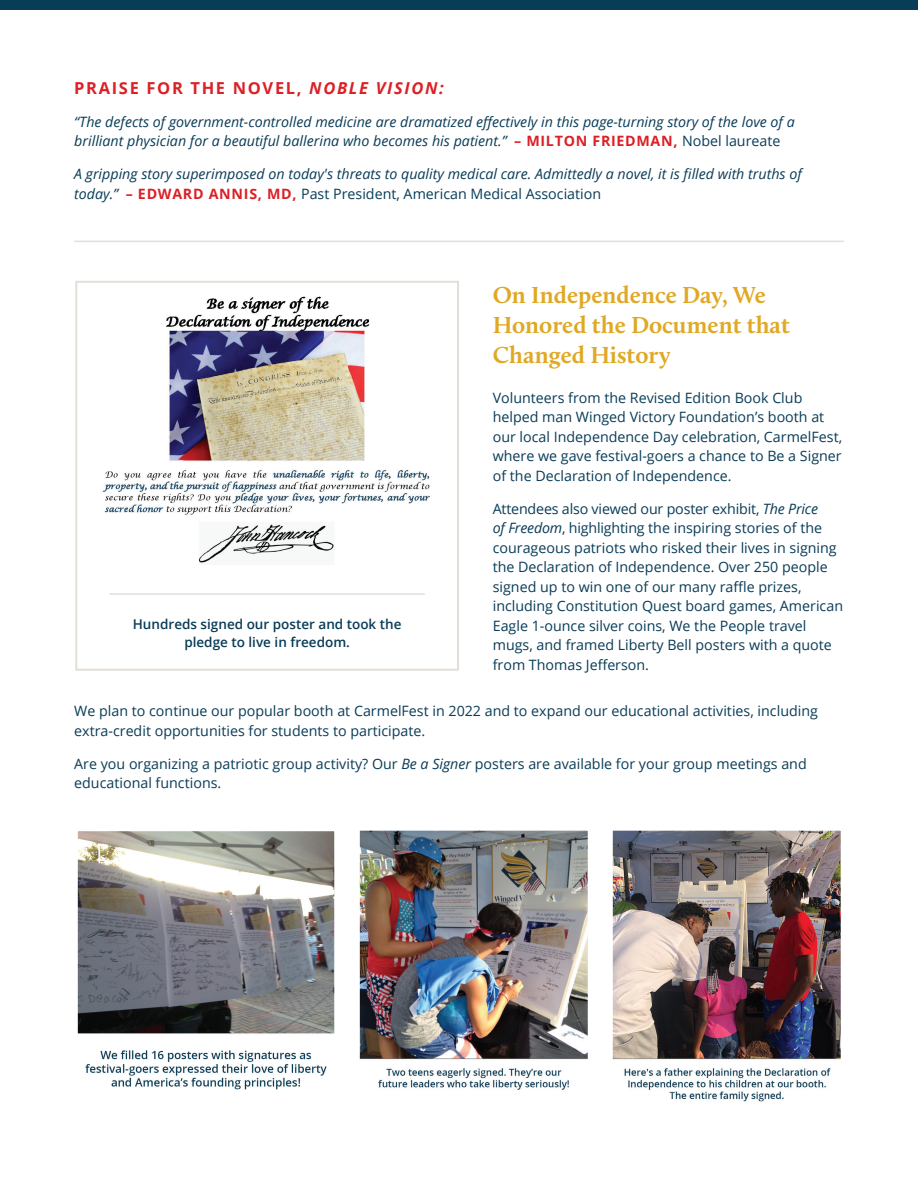
<style>
.page{position:relative;width:918px;height:1188px;background:#fff}
.page>*{position:absolute;margin:0;border:0;box-sizing:border-box;transform-origin:0 0}
.t1{font:700 24px/30px "Calluna";color:#e0a925}
.t2{font:700 16.5px "Open Sans";letter-spacing:.1em;color:#db2026}
.t3{font:14.25px/19.5px "Open Sans";color:#093c57}
.t4{font:italic 14.25px/19.5px "Open Sans";color:#093c57}
.t5{font:600 13.5px/18px "Open Sans";color:#093c57;text-align:center}
.s1{font-style:italic}
.s2{font-weight:700;font-style:normal;color:#db2026}
.s3{font-style:normal}
</style>
<div class="page">
<div style="left:0;top:0;width:918px;height:10px;background:#093c57"></div>
<hr style="left:74px;top:241px;width:770px;height:1px;background:#e3ded8">
<img style="left:614px;top:832px;width:226px;height:269px">
<div style="left:610px;top:828px;width:234px;height:277px;border:3px solid #fff"></div>
<img style="left:361px;top:832px;width:226px;height:258px">
<div style="left:357px;top:828px;width:234px;height:277px;border:3px solid #fff"></div>
<img style="left:79px;top:833px;width:254px;height:257px">
<div style="left:74px;top:828px;width:264px;height:277px;border:4px solid #fff"></div>
<img style="left:102px;top:296px;width:328px;height:268px">
<div style="left:75px;top:281px;width:384px;height:390px;border:2px solid #e3ded8"></div>
<hr style="left:109px;top:593px;width:316px;height:2px;background:#e3ded8">
<p class="t2" style="left:74px;top:76px;width:371px">PRAISE FOR THE NOVEL, <span class="s1">NOBLE VISION:</span></p>
<p class="t4" style="left:74px;top:111px;width:722px">“The defects of government-controlled medicine are dramatized effectively in this page-turning story of the love of a brilliant physician for a beautiful ballerina who becomes his patient.” <span class="s2">– MILTON FRIEDMAN,</span> <span class="s3">Nobel laureate</span></p>
<p class="t4" style="left:74px;top:164px;width:729px">A gripping story superimposed on today's threats to quality medical care. Admittedly a novel, it is filled with truths of today.” <span class="s2">– EDWARD ANNIS, MD,</span> <span class="s3">Past President, American Medical Association</span></p>
<h1 class="t1" style="left:493px;top:279px;width:299px">On Independence Day, We<br>Honored the Document that<br>Changed History</h1>
<p class="t3" style="left:493px;top:387px;width:351px">Volunteers from the Revised Edition Book Club helped man Winged Victory Foundation’s booth at our local Independence Day celebration, CarmelFest, where we gave festival-goers a chance to Be a Signer of the Declaration of Independence.</p>
<p class="t3" style="left:493px;top:498px;width:352px">Attendees also viewed our poster exhibit, <span class="s1">The Price<br>of Freedom</span>, highlighting the inspiring stories of the courageous patriots who risked their lives in signing the Declaration of Independence. Over 250 people signed up to win one of our many raffle prizes, including Constitution Quest board games, American Eagle 1-ounce silver coins, We the People travel mugs, and framed Liberty Bell posters with a quote from Thomas Jefferson.</p>
<p class="t3" style="left:74px;top:701px;width:745px">We plan to continue our popular booth at CarmelFest in 2022 and to expand our educational activities, including extra-credit opportunities for students to participate.</p>
<p class="t3" style="left:74px;top:753px;width:734px">Are you organizing a patriotic group activity? Our <span class="s1">Be a Signer</span> posters are available for your group meetings and educational functions.</p>
<p class="t5" style="left:133px;top:615px;width:270px">Hundreds signed our poster and took the pledge to live in freedom.</p>
</div>
